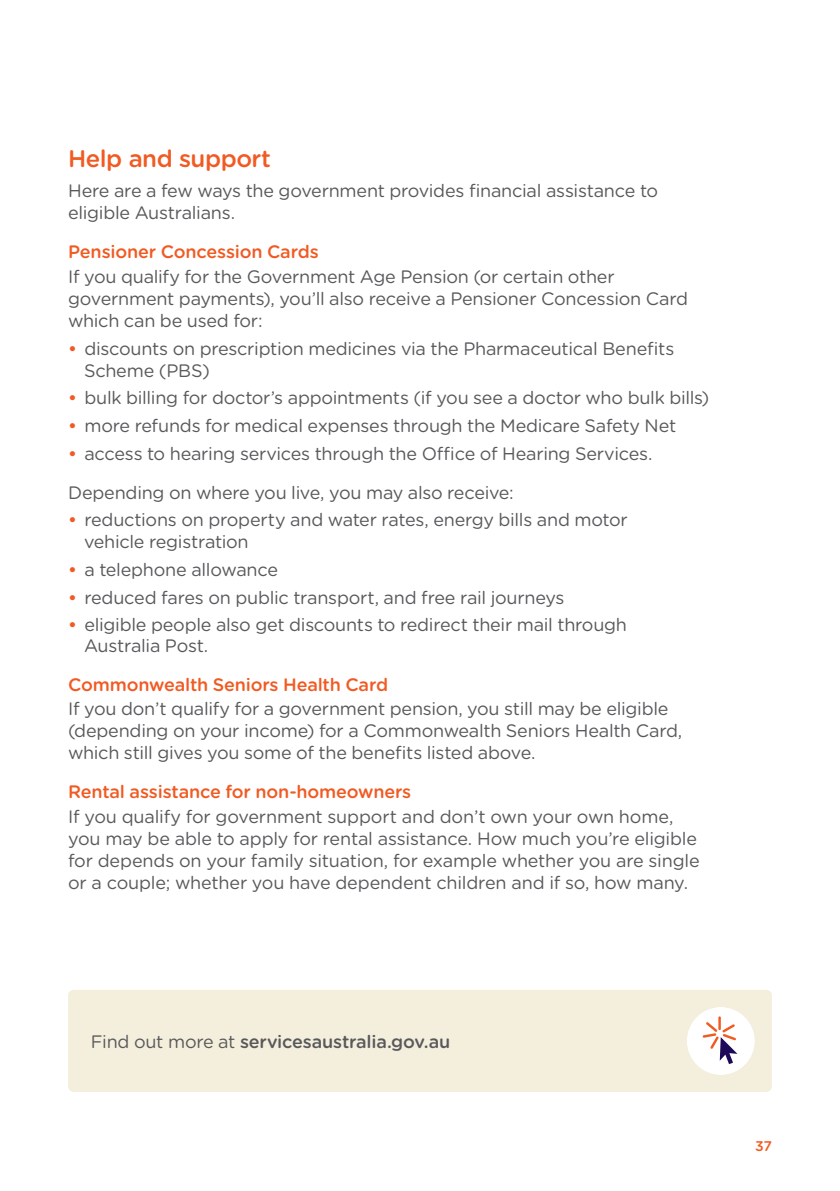
<style>
.page{position:relative;width:840px;height:1191px;background:#fff}
.page>*{position:absolute;margin:0;border:0;box-sizing:border-box;transform-origin:0 0}
.t1{font:500 24px "Gotham Rounded";letter-spacing:-.02em;color:#f15a22}
.t2{font:18px/22px "Gotham Rounded";letter-spacing:-.015em;color:#58595b}
.t3{font:500 18px "Gotham Rounded";letter-spacing:-.01em;color:#f15a22}
.t4{font:500 18px "Gotham Rounded";letter-spacing:-.01em;color:#58595b}
.t5{font:500 14px "Gotham Rounded";color:#f15a22}
.s1{font-weight:500;color:#f15a22}
.s2{font-weight:400}
</style>
<div class="page">
<div style="left:68px;top:989px;width:703px;height:103px;background:#f4eedc;border-radius:6px"></div>
<div style="left:686px;top:1007px;width:68px;height:68px;background:#fff;border-radius:50%"></div>
<svg style="left:702px;top:1016px;width:35px;height:48px"></svg>
<h1 class="t1" style="left:68px;top:141px;width:204px">Help and support</h1>
<p class="t2" style="left:68px;top:179px;width:591px">Here are a few ways the government provides financial assistance to eligible Australians.</p>
<p class="t3" style="left:68px;top:239px;width:252px">Pensioner Concession Cards</p>
<p class="t2" style="left:68px;top:265px;width:621px">If you qualify for the Government Age Pension (or certain other government payments), you’ll also receive a Pensioner Concession Card which can be used for:</p>
<p class="t2" style="left:84px;top:336px;width:591px;text-indent:-16px"><span class="s1">•</span> discounts on prescription medicines via the Pharmaceutical Benefits<br>Scheme (PBS)</p>
<p class="t2" style="left:68px;top:386px;width:642px"><span class="s1">•</span> bulk billing for doctor’s appointments (if you see a doctor who bulk bills)</p>
<p class="t2" style="left:68px;top:414px;width:609px"><span class="s1">•</span> more refunds for medical expenses through the Medicare Safety Net</p>
<p class="t2" style="left:68px;top:433px;width:585px;line-height:39px"><span class="s1">•</span> access to hearing services through the Office of Hearing Services.<br>Depending on where you live, you may also receive:</p>
<p class="t2" style="left:84px;top:508px;width:545px;text-indent:-16px"><span class="s1">•</span> reductions on property and water rates, energy bills and motor vehicle registration</p>
<p class="t2" style="left:68px;top:558px;width:211px"><span class="s1">•</span> a telephone allowance</p>
<p class="t2" style="left:68px;top:585px;width:497px"><span class="s1">•</span> reduced fares on public transport, and free rail journeys</p>
<p class="t2" style="left:84px;top:613px;width:544px;line-height:21px;text-indent:-16px"><span class="s1">•</span> eligible people also get discounts to redirect their mail through<br>Australia Post.</p>
<p class="t3" style="left:68px;top:671px;width:321px">Commonwealth Seniors Health Card</p>
<p class="t2" style="left:68px;top:697px;width:615px">If you don’t qualify for a government pension, you still may be eligible (depending on your income) for a Commonwealth Seniors Health Card, which still gives you some of the benefits listed above.</p>
<p class="t3" style="left:68px;top:779px;width:344px">Rental assistance for non-homeowners</p>
<p class="t2" style="left:68px;top:805px;width:632px">If you qualify for government support and don’t own your own home, you may be able to apply for rental assistance. How much you’re eligible for depends on your family situation, for example whether you are single or a couple; whether you have dependent children and if so, how many.</p>
<p class="t4" style="left:91px;top:1028px;width:361px"><span class="s2">Find out more at</span> servicesaustralia.gov.au</p>
<p class="t5" style="left:754px;top:1136px;width:18px">37</p>
</div>
